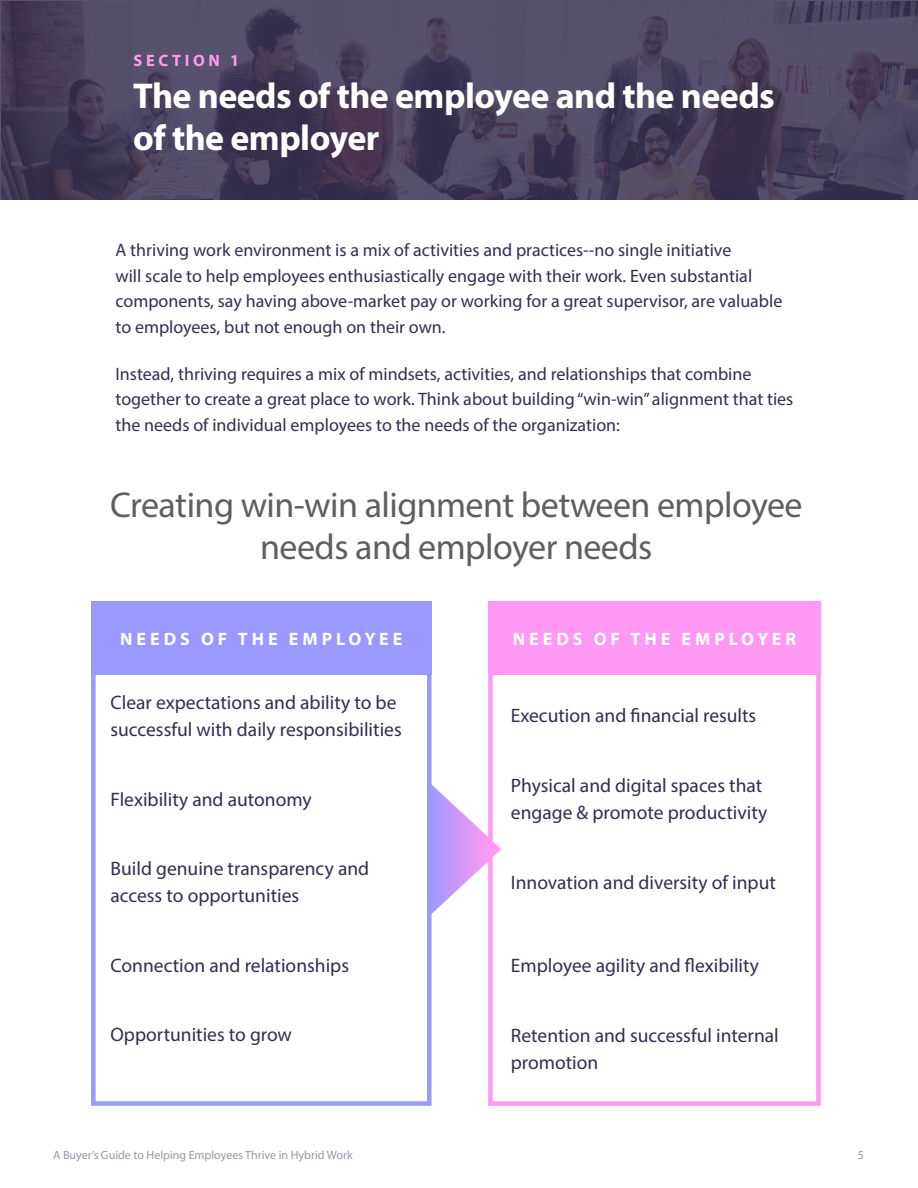
<style>
.page{position:relative;width:918px;height:1188px;background:#fff}
.page>*{position:absolute;margin:0;border:0;box-sizing:border-box;transform-origin:0 0}
.t1{font:36px/42px "Myriad Pro";letter-spacing:-.015em;color:#5f5f5f;text-align:center}
.t2{font:700 36px/42px "Myriad Pro";letter-spacing:-.015em;color:#fff}
.t3{font:19.5px/27px "Myriad Pro";color:#352d4f}
.t4{font:18px/25.5px "Myriad Pro";color:#352d4f}
.t5{font:700 18px "Myriad Pro";letter-spacing:.22em;color:#fff}
.t6{font:700 16.5px "Myriad Pro";letter-spacing:.22em;color:#ff99f3}
.t7{font:12px "Myriad Pro";color:#9a95a7}
</style>
<div class="page">
<div style="left:91px;top:601px;width:341px;height:74px;background:#99f"></div>
<div style="left:488px;top:601px;width:333px;height:74px;background:#ff99f3"></div>
<div style="left:91px;top:665px;width:341px;height:441px;border:4px solid #99f"></div>
<div style="left:488px;top:665px;width:333px;height:441px;border:4px solid #ff99f3"></div>
<svg style="left:0;top:0;width:918px;height:200px;background:#4a425e"></svg>
<div style="left:427px;top:845px;width:22px;height:8px;background:#9b99ff"></div>
<svg style="left:430px;top:783px;width:71px;height:133px"></svg>
<p class="t6" style="left:133px;top:50px;width:107px">SECTION 1</p>
<h1 class="t2" style="left:133px;top:74px;width:643px">The needs of the employee and the needs of the employer</h1>
<p class="t4" style="left:116px;top:237px;width:668px">A thriving work environment is a mix of activities and practices--no single initiative<br>will scale to help employees enthusiastically engage with their work. Even substantial components, say having above-market pay or working for a great supervisor, are valuable to employees, but not enough on their own.</p>
<p class="t4" style="left:116px;top:361px;width:679px">Instead, thriving requires a mix of mindsets, activities, and relationships that combine together to create a great place to work. Think about building “win-win” alignment that ties the needs of individual employees to the needs of the organization:</p>
<h1 class="t1" style="left:110px;top:483px;width:694px">Creating win-win alignment between employee needs and employer needs</h1>
<p class="t5" style="left:120px;top:627px;width:284px">NEEDS OF THE EMPLOYEE</p>
<p class="t5" style="left:513px;top:627px;width:285px">NEEDS OF THE EMPLOYER</p>
<p class="t3" style="left:111px;top:689px;width:293px">Clear expectations and ability to be successful with daily responsibilities</p>
<p class="t3" style="left:111px;top:785px;width:203px">Flexibility and autonomy</p>
<p class="t3" style="left:111px;top:855px;width:260px">Build genuine transparency and access to opportunities</p>
<p class="t3" style="left:111px;top:952px;width:240px">Connection and relationships</p>
<p class="t3" style="left:111px;top:1020px;width:183px">Opportunities to grow</p>
<p class="t3" style="left:511px;top:702px;width:247px">Execution and financial results</p>
<p class="t3" style="left:511px;top:772px;width:258px">Physical and digital spaces that engage &amp; promote productivity</p>
<p class="t3" style="left:511px;top:869px;width:267px">Innovation and diversity of input</p>
<p class="t3" style="left:511px;top:952px;width:250px">Employee agility and flexibility</p>
<p class="t3" style="left:511px;top:1022px;width:270px">Retention and successful internal promotion</p>
<p class="t7" style="left:53px;top:1148px;width:301px">A Buyer’s Guide to Helping Employees Thrive in Hybrid Work</p>
<p class="t7" style="left:858px;top:1148px;width:8px">5</p>
</div>
